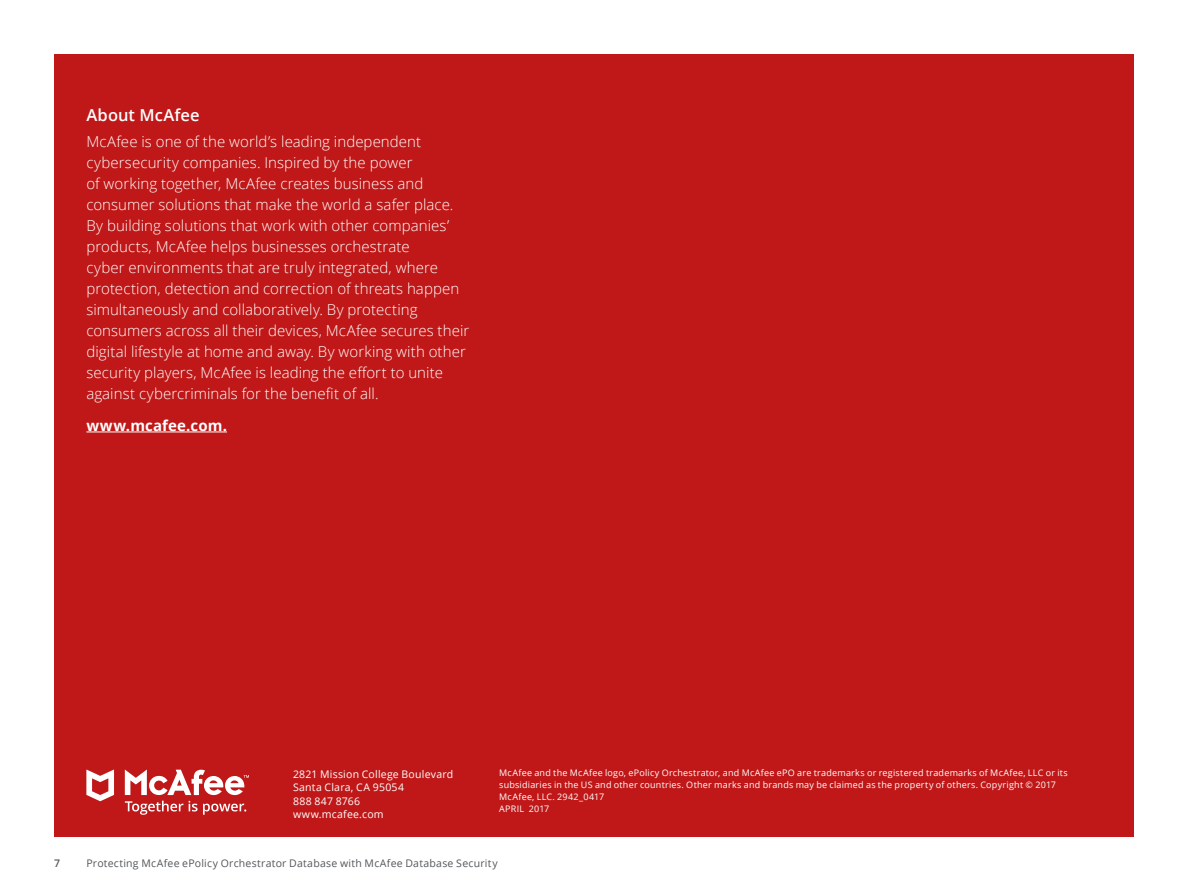
<style>
.page{position:relative;width:1188px;height:891px;background:#fff}
.page>*{position:absolute;margin:0;border:0;box-sizing:border-box;transform-origin:0 0}
.t1{font:600 16.5px "Open Sans";letter-spacing:.005em;color:#fff}
.t2{font:300 15px/21px "Open Sans";letter-spacing:.005em;color:#fff}
.t3{font:700 15px "Open Sans";letter-spacing:.01em;color:#fff}
.t4{font:10.5px/13.5px "Open Sans";letter-spacing:.02em;color:#fff}
.t5{font:10.5px "Open Sans";letter-spacing:.025em;color:#53565a}
.t6{font:600 10.5px "Open Sans";color:#53565a}
.t7{font:9px/12px "Open Sans";letter-spacing:.025em;color:#fff}
</style>
<div class="page">
<div style="left:54px;top:54px;width:1080px;height:783px;background:#c01818"></div>
<svg style="left:125px;top:770px;width:124px;height:25px"></svg>
<svg style="left:86px;top:770px;width:28px;height:31px"></svg>
<svg style="left:125px;top:801px;width:121px;height:14px"></svg>
<hr style="left:86px;top:432px;width:141px;height:1px;background:#fff">
<p class="t1" style="left:86px;top:103px;width:115px">About McAfee</p>
<p class="t2" style="left:86px;top:131px;width:384px">McAfee is one of the world’s leading independent cybersecurity companies. Inspired by the power<br>of working together, McAfee creates business and consumer solutions that make the world a safer place.<br>By building solutions that work with other companies’ products, McAfee helps businesses orchestrate<br>cyber environments that are truly integrated, where protection, detection and correction of threats happen simultaneously and collaboratively. By protecting consumers across all their devices, McAfee secures their digital lifestyle at home and away. By working with other security players, McAfee is leading the effort to unite against cybercriminals for the benefit of all.</p>
<p class="t3" style="left:86px;top:415px;width:142px">www.mcafee.com.</p>
<p class="t4" style="left:293px;top:767px;width:162px">2821 Mission College Boulevard<br>Santa Clara, CA 95054<br>888 847 8766 www.mcafee.com</p>
<p class="t7" style="left:499px;top:767px;width:570px">McAfee and the McAfee logo, ePolicy Orchestrator, and McAfee ePO are trademarks or registered trademarks of McAfee, LLC or its subsidiaries in the US and other countries. Other marks and brands may be claimed as the property of others. Copyright © 2017<br>McAfee, LLC. 2942_0417<br>APRIL 2017</p>
<p class="t6" style="left:54px;top:856px;width:7px">7</p>
<p class="t5" style="left:86px;top:856px;width:413px">Protecting McAfee ePolicy Orchestrator Database with McAfee Database Security</p>
</div>
